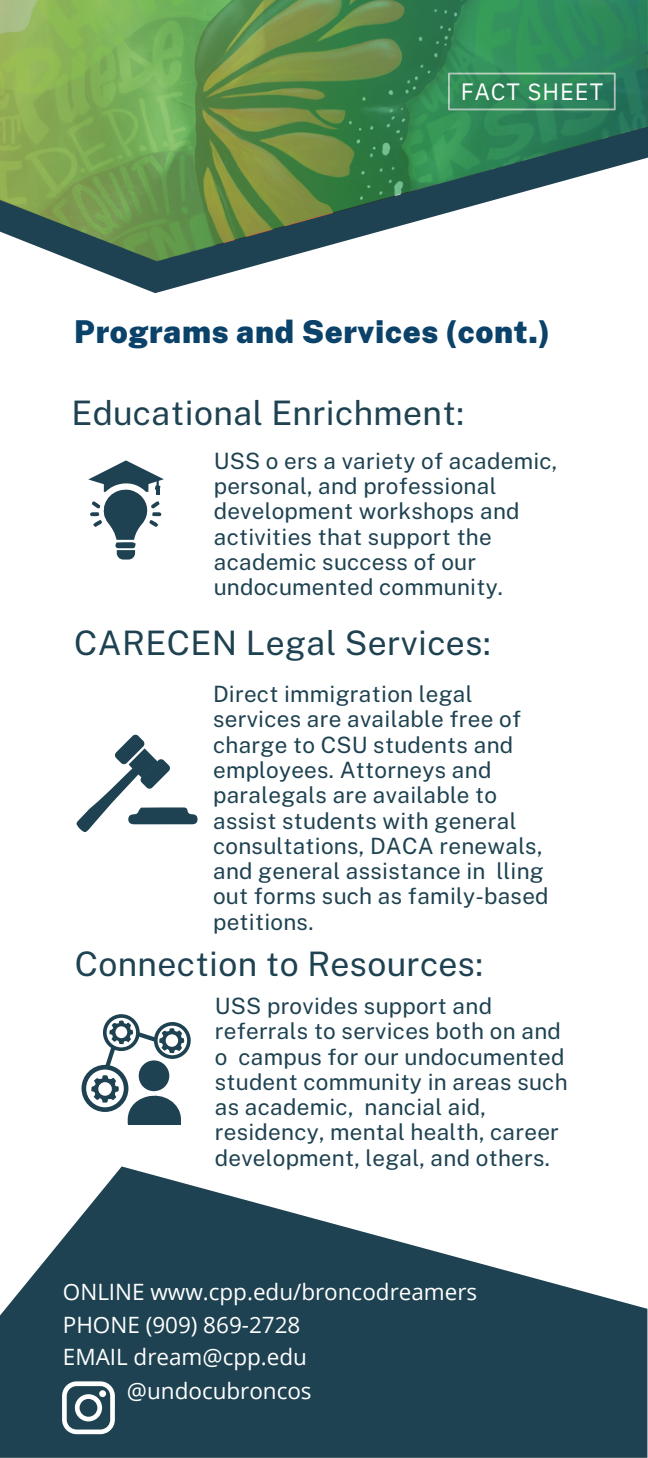
<style>
.page{position:relative;width:648px;height:1458px;background:#fff}
.page>*{position:absolute;margin:0;border:0;box-sizing:border-box;transform-origin:0 0}
.t1{font:33.75px "Public Sans";letter-spacing:.01em;color:#1e4251}
.t2{font:900 31.5px "Public Sans";letter-spacing:.02em;color:#0a4269}
.t3{font:23.62px "IBM Plex Sans";letter-spacing:.045em;color:#fff}
.t4{font:22.5px/25.2px "Public Sans";letter-spacing:.01em;color:#1e4251}
.t5{font:22.5px "Open Sans";color:#fff}
</style>
<div class="page">
<svg style="left:74px;top:95px;width:574px;height:198px"></svg>
<svg style="left:76px;top:734px;width:122px;height:98px"></svg>
<svg style="left:88px;top:460px;width:76px;height:100px"></svg>
<svg style="left:84px;top:1067px;width:42px;height:43px"></svg>
<div style="left:82px;top:1065px;width:46px;height:47px;border:5px solid #1e4251;border-radius:50%"></div>
<div style="left:103px;top:1014px;width:37px;height:37px;border:4px solid #1e4251;border-radius:50%"></div>
<svg style="left:156px;top:1024px;width:33px;height:33px"></svg>
<div style="left:154px;top:1022px;width:37px;height:37px;border:4px solid #1e4251;border-radius:50%"></div>
<svg style="left:91px;top:1020px;width:93px;height:105px"></svg>
<svg style="left:0;top:1166px;width:647px;height:292px;fill:#1e4251"></svg>
<svg style="left:62px;top:1381px;width:53px;height:53px"></svg>
<div style="left:99px;top:1390px;width:7px;height:7px;background:#fff;border-radius:50%"></div>
<svg style="left:0;top:0;width:647px;height:261px;background:#699966"></svg>
<p class="t3" style="left:461px;top:75px;width:144px">FACT SHEET</p>
<p class="t2" style="left:74px;top:313px;width:478px">Programs and Services (cont.)</p>
<p class="t1" style="left:72px;top:393px;width:394px">Educational Enrichment:</p>
<p class="t4" style="left:214px;top:448px;width:345px">USS o ers a variety of academic, personal, and professional development workshops and activities that support the academic success of our undocumented community.</p>
<p class="t1" style="left:74px;top:622px;width:418px">CARECEN Legal Services:</p>
<p class="t4" style="left:213px;top:681px;width:337px">Direct immigration legal services are available free of charge to CSU students and employees. Attorneys and paralegals are available to assist students with general consultations, DACA renewals, and general assistance in lling out forms such as family-based petitions.</p>
<p class="t1" style="left:75px;top:944px;width:410px">Connection to Resources:</p>
<p class="t4" style="left:215px;top:993px;width:354px">USS provides support and referrals to services both on and o campus for our undocumented student community in areas such as academic, nancial aid, residency, mental health, career development, legal, and others.</p>
<p class="t5" style="left:63px;top:1276px;width:416px">ONLINE www.cpp.edu/broncodreamers</p>
<p class="t5" style="left:63px;top:1309px;width:239px">PHONE (909) 869-2728</p>
<p class="t5" style="left:63px;top:1341px;width:246px">EMAIL dream@cpp.edu</p>
<p class="t5" style="left:127px;top:1375px;width:186px">@undocubroncos</p>
</div>
